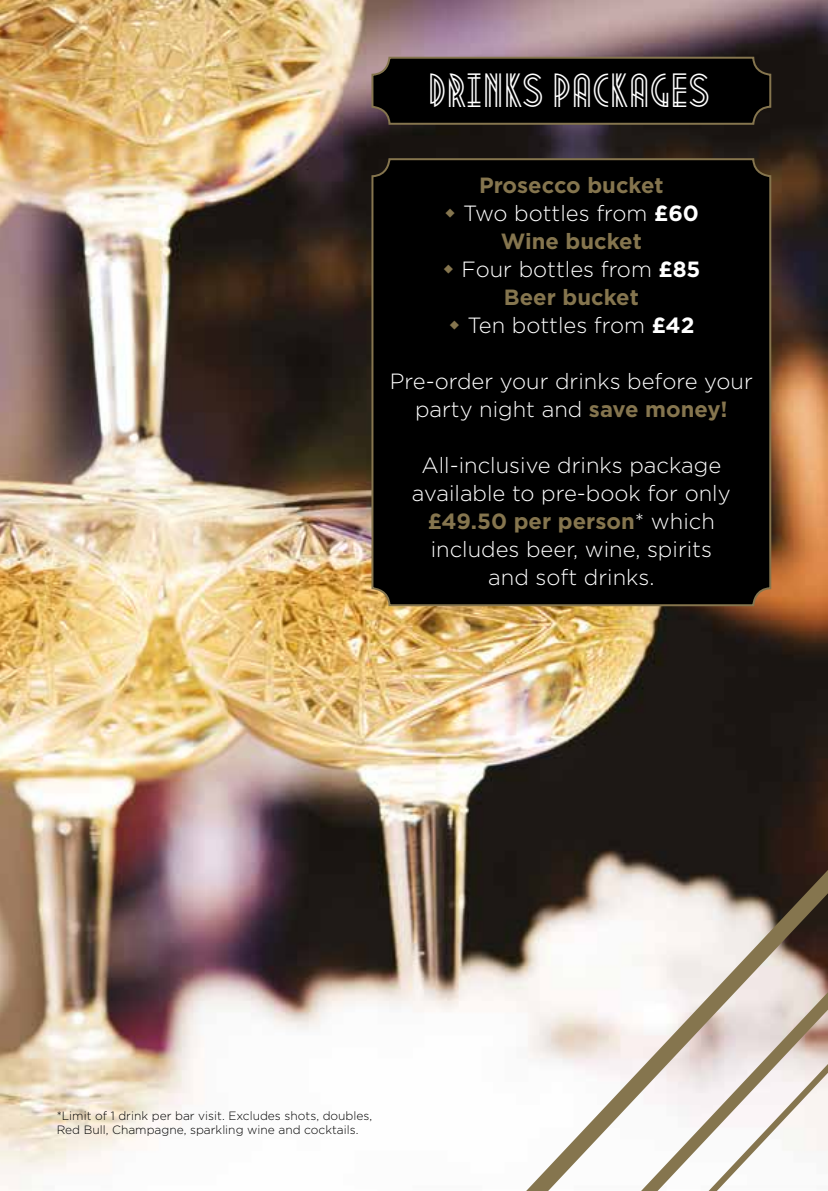
<style>
.page{position:relative;width:828px;height:1191px;background:#fff}
.page>*{position:absolute;margin:0;border:0;box-sizing:border-box;transform-origin:0 0}
.t1{font:42px "Metropolis 1920";color:#fff}
.t2{font:300 22px/28px "Gotham";color:#fff;text-align:center}
.t3{font:700 22px "Gotham";color:#85754e}
.t4{font:300 12px/14px "Gotham";color:#000}
.s1{font-weight:700}
.s2{font-weight:700;color:#85754e}
</style>
<div class="page">
<img style="left:0;top:0;width:828px;height:1190px">
<img style="left:168px;top:813px;width:660px;height:377px">
<svg style="left:282px;top:934px;width:546px;height:256px"></svg>
<svg style="left:348px;top:1005px;width:480px;height:186px"></svg>
<div style="left:372px;top:159px;width:398px;height:446px;background:#000;border-radius:17px"></div>
<div style="left:371px;top:158px;width:400px;height:448px;border:2px solid #85754e;border-radius:17px"></div>
<div style="left:372px;top:58px;width:398px;height:66px;background:#000;border-radius:17px"></div>
<div style="left:371px;top:57px;width:400px;height:68px;border:2px solid #85754e;border-radius:17px"></div>
<h1 class="t1" style="left:430px;top:56px;width:283px">DRINKS PACKAGES</h1>
<p class="t3" style="left:479px;top:170px;width:186px">Prosecco bucket</p>
<p class="t2" style="left:463px;top:198px;width:237px">Two bottles from <span class="s1">£60</span></p>
<p class="t3" style="left:501px;top:226px;width:142px">Wine bucket</p>
<p class="t2" style="left:461px;top:254px;width:240px">Four bottles from <span class="s1">£85</span></p>
<p class="t3" style="left:504px;top:282px;width:136px">Beer bucket</p>
<p class="t2" style="left:467px;top:310px;width:228px">Ten bottles from <span class="s1">£42</span></p>
<p class="t2" style="left:390px;top:366px;width:364px">Pre-order your drinks before your party night and <span class="s2">save money!</span></p>
<p class="t2" style="left:412px;top:450px;width:320px">All-inclusive drinks package available to pre-book for only <span class="s2">£49.50 per person</span>* which includes beer, wine, spirits and soft drinks.</p>
<p class="t4" style="left:57px;top:1108px;width:317px">*Limit of 1 drink per bar visit. Excludes shots, doubles,<br>Red Bull, Champagne, sparkling wine and cocktails.</p>
</div>
